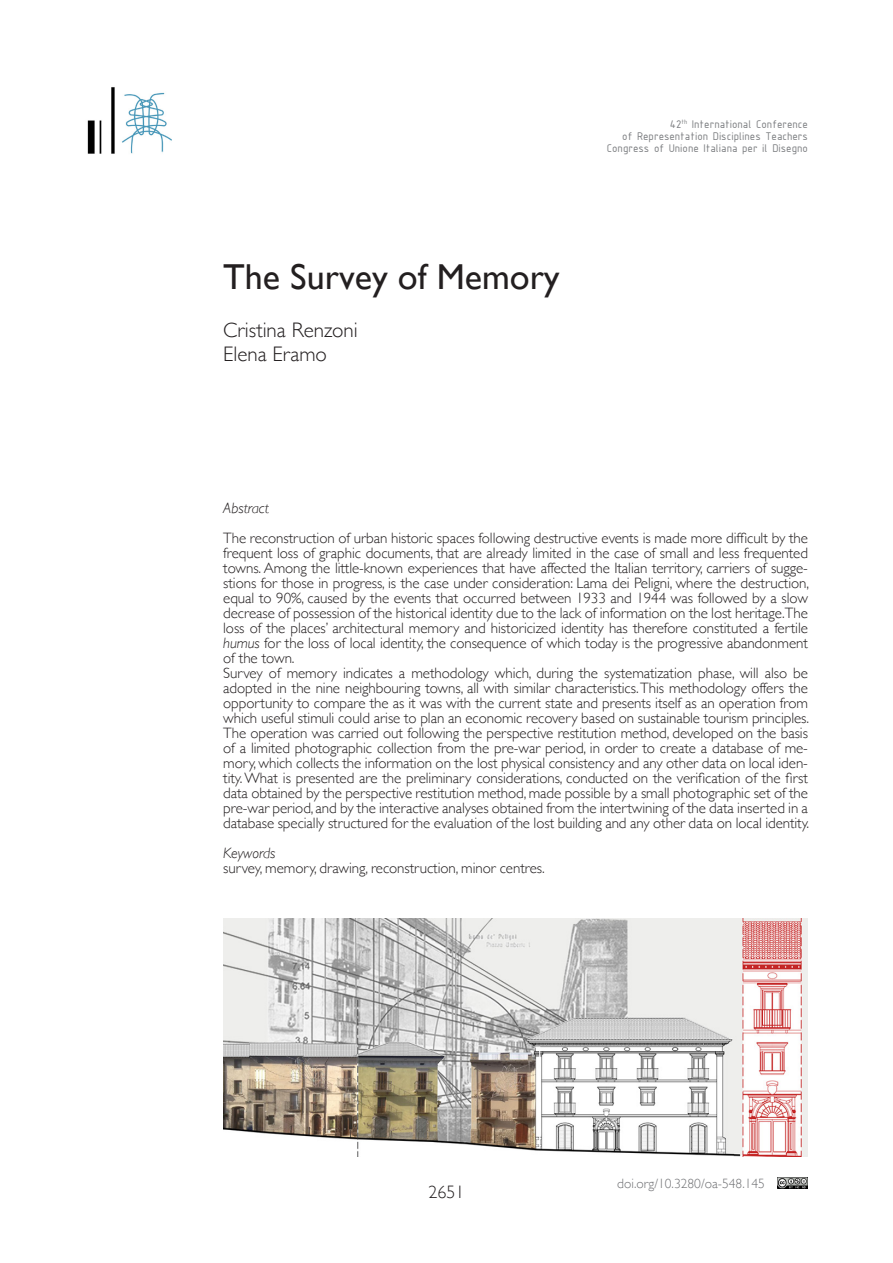
<style>
.page{position:relative;width:893px;height:1263px;background:#fff}
.page>*{position:absolute;margin:0;border:0;box-sizing:border-box;transform-origin:0 0}
.t1{font:36px "Gill Sans";color:#231f20}
.t2{font:300 21px "Gill Sans";color:#231f20}
.t3{font:300 18px "Gill Sans";color:#231f20}
.t4{font:300 15px/15px "Gill Sans";letter-spacing:-.005em;color:#231f20;text-align:justify}
.t5{font:italic 300 15px "Gill Sans";letter-spacing:-.005em;color:#231f20}
.t6{font:300 13.5px "Gill Sans";color:#717275}
.t7{font:12px "ISOCPEUR";color:#7a7c7f}
.s1{font-style:italic}
</style>
<div class="page">
<img style="left:778px;top:1178px;width:30px;height:10px">
<img style="left:87px;top:87px;width:85px;height:67px">
<img style="left:223px;top:918px;width:585px;height:239px">
<p class="t1" style="left:223px;top:255px;width:338px">The Survey of Memory</p>
<p class="t2" style="left:223px;top:313px;width:136px">Cristina Renzoni</p>
<p class="t2" style="left:223px;top:337px;width:105px">Elena Eramo</p>
<p class="t7" style="left:670px;top:116px;width:140px">42<sup>th</sup> International Conference</p>
<p class="t7" style="left:622px;top:128px;width:187px">of Representation Disciplines Teachers</p>
<p class="t7" style="left:607px;top:140px;width:203px">Congress of Unione Italiana per il Disegno</p>
<p class="t5" style="left:223px;top:500px;width:47px">Abstract</p>
<p class="t4" style="left:223px;top:530px;width:587px">The reconstruction of urban historic spaces following destructive events is made more difficult by the frequent loss of graphic documents, that are already limited in the case of small and less frequented towns. Among the little-known experiences that have affected the Italian territory, carriers of sugge&shy;stions for those in progress, is the case under consideration: Lama dei Peligni, where the destruction, equal to 90%, caused by the events that occurred between 1933 and 1944 was followed by a slow decrease of possession of the historical identity due to the lack of information on the lost heritage.The loss of the places’ architectural memory and historicized identity has therefore constituted a fertile <span class="s1">humus</span> for the loss of local identity, the consequence of which today is the progressive abandonment of the town.</p>
<p class="t4" style="left:223px;top:665px;width:587px">Survey of memory indicates a methodology which, during the systematization phase, will also be adopted in the nine neighbouring towns, all with similar characteristics. This methodology offers the opportunity to compare the as it was with the current state and presents itself as an operation from which useful stimuli could arise to plan an economic recovery based on sustainable tourism principles.<br>The operation was carried out following the perspective restitution method, developed on the basis of a limited photographic collection from the pre-war period, in order to create a database of me&shy;mory, which collects the information on the lost physical consistency and any other data on local iden&shy;tity. What is presented are the preliminary considerations, conducted on the verification of the first data obtained by the perspective restitution method, made possible by a small photographic set of the pre-war period, and by the interactive analyses obtained from the intertwining of the data inserted in a database specially structured for the evaluation of the lost building and any other data on local identity.</p>
<p class="t5" style="left:223px;top:845px;width:54px">Keywords</p>
<p class="t4" style="left:223px;top:860px;width:323px">survey, memory, drawing, reconstruction, minor centres.</p>
<p class="t3" style="left:428px;top:1178px;width:37px">2651</p>
<p class="t6" style="left:617px;top:1172px;width:149px">doi.org/10.3280/oa-548.145</p>
</div>
